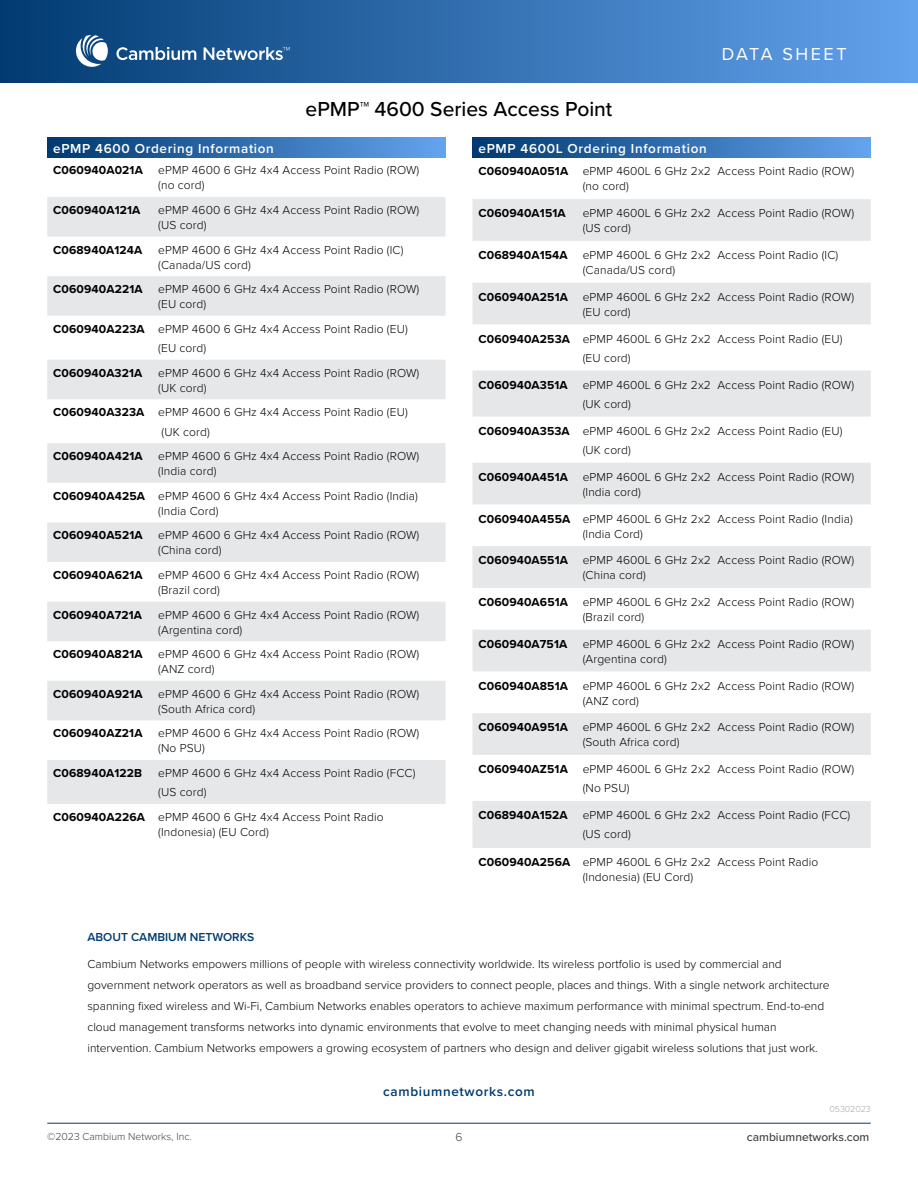
<style>
.page{position:relative;width:918px;height:1188px;background:#fff}
.page>*{position:absolute;margin:0;border:0;box-sizing:border-box;transform-origin:0 0}
.t1{font:500 21px "Proxima Nova";color:#000}
.t2{font:18px "Proxima Nova";letter-spacing:.14em;color:#fff}
.t3{font:600 13.5px "Proxima Nova";letter-spacing:.05em;color:#fff}
.t4{font:600 13.5px "Proxima Nova";letter-spacing:.05em;color:#003a70}
.tableText{font:300 12px/15px "Proxima Nova";letter-spacing:.01em;color:#000}
.tableText-2{font:700 12px "Proxima Nova";letter-spacing:.01em;color:#000}
.t5{font:600 12px "Proxima Nova";color:#003a70}
.t6{font:500 12px "Proxima Nova";color:#414042}
.t7{font:300 12px "Proxima Nova";color:#414042}
.t8{font:300 10.5px "Proxima Nova";color:#414042}
.t9{font:300 9px "Proxima Nova";letter-spacing:-.01em;color:#a7a9ac}
</style>
<div class="page">
<hr style="left:47px;top:1123px;width:824px;height:1px;background:#003a70">
<div style="left:0;top:0;width:918px;height:82px;background:linear-gradient(to right,#013b71,#63a2ec)"></div>
<svg style="left:116px;top:47px;width:224px;height:23px;background:#3c6ea1"></svg>
<svg style="left:66px;top:35px;width:42px;height:44px"></svg>
<div style="left:47px;top:137px;width:399px;height:20px;background:linear-gradient(to right,#00396f,#64a3ee)"></div>
<svg style="left:47px;top:197px;width:399px;height:607px;fill:#e6e7e8"></svg>
<div style="left:472px;top:137px;width:399px;height:20px;background:linear-gradient(to right,#00396f,#64a3ee)"></div>
<svg style="left:472px;top:199px;width:399px;height:305px;fill:#e6e7e8"></svg>
<svg style="left:472px;top:546px;width:399px;height:302px;fill:#e6e7e8"></svg>
<h1 class="t1" style="left:306px;top:94px;width:308px">ePMP™ 4600 Series Access Point</h1>
<h2 class="t2" style="left:722px;top:41px;width:126px">DATA SHEET</h2>
<p class="t3" style="left:53px;top:138px;width:222px">ePMP 4600 Ordering Information</p>
<p class="tableText-2" style="left:53px;top:161px;width:91px">C060940A021A</p>
<p class="tableText" style="left:158px;top:162px;width:263px">ePMP 4600 6 GHz 4x4 Access Point Radio (ROW) (no cord)</p>
<p class="tableText-2" style="left:53px;top:201px;width:89px">C060940A121A</p>
<p class="tableText" style="left:158px;top:202px;width:263px">ePMP 4600 6 GHz 4x4 Access Point Radio (ROW) (US cord)</p>
<p class="tableText-2" style="left:53px;top:241px;width:91px">C068940A124A</p>
<p class="tableText" style="left:158px;top:241px;width:247px">ePMP 4600 6 GHz 4x4 Access Point Radio (IC) (Canada/US cord)</p>
<p class="tableText-2" style="left:53px;top:280px;width:91px">C060940A221A</p>
<p class="tableText" style="left:158px;top:281px;width:263px">ePMP 4600 6 GHz 4x4 Access Point Radio (ROW) (EU cord)</p>
<p class="tableText-2" style="left:53px;top:320px;width:93px">C060940A223A</p>
<p class="tableText" style="left:158px;top:321px;width:251px">ePMP 4600 6 GHz 4x4 Access Point Radio (EU)</p>
<p class="tableText" style="left:158px;top:340px;width:49px">(EU cord)</p>
<p class="tableText-2" style="left:53px;top:364px;width:91px">C060940A321A</p>
<p class="tableText" style="left:158px;top:365px;width:263px">ePMP 4600 6 GHz 4x4 Access Point Radio (ROW) (UK cord)</p>
<p class="tableText-2" style="left:53px;top:403px;width:93px">C060940A323A</p>
<p class="tableText" style="left:158px;top:404px;width:251px">ePMP 4600 6 GHz 4x4 Access Point Radio (EU)</p>
<p class="tableText" style="left:162px;top:423px;width:50px">(UK cord)</p>
<p class="tableText-2" style="left:53px;top:447px;width:91px">C060940A421A</p>
<p class="tableText" style="left:158px;top:448px;width:263px">ePMP 4600 6 GHz 4x4 Access Point Radio (ROW) (India cord)</p>
<p class="tableText-2" style="left:53px;top:487px;width:93px">C060940A425A</p>
<p class="tableText" style="left:158px;top:488px;width:261px">ePMP 4600 6 GHz 4x4 Access Point Radio (India) (India Cord)</p>
<p class="tableText-2" style="left:53px;top:526px;width:91px">C060940A521A</p>
<p class="tableText" style="left:158px;top:527px;width:263px">ePMP 4600 6 GHz 4x4 Access Point Radio (ROW) (China cord)</p>
<p class="tableText-2" style="left:53px;top:566px;width:91px">C060940A621A</p>
<p class="tableText" style="left:158px;top:567px;width:263px">ePMP 4600 6 GHz 4x4 Access Point Radio (ROW) (Brazil cord)</p>
<p class="tableText-2" style="left:53px;top:606px;width:90px">C060940A721A</p>
<p class="tableText" style="left:158px;top:606px;width:263px">ePMP 4600 6 GHz 4x4 Access Point Radio (ROW) (Argentina cord)</p>
<p class="tableText-2" style="left:53px;top:645px;width:91px">C060940A821A</p>
<p class="tableText" style="left:158px;top:646px;width:263px">ePMP 4600 6 GHz 4x4 Access Point Radio (ROW) (ANZ cord)</p>
<p class="tableText-2" style="left:53px;top:685px;width:91px">C060940A921A</p>
<p class="tableText" style="left:158px;top:686px;width:263px">ePMP 4600 6 GHz 4x4 Access Point Radio (ROW) (South Africa cord)</p>
<p class="tableText-2" style="left:53px;top:724px;width:91px">C060940AZ21A</p>
<p class="tableText" style="left:158px;top:725px;width:263px">ePMP 4600 6 GHz 4x4 Access Point Radio (ROW) (No PSU)</p>
<p class="tableText-2" style="left:53px;top:764px;width:90px">C068940A122B</p>
<p class="tableText" style="left:158px;top:765px;width:259px">ePMP 4600 6 GHz 4x4 Access Point Radio (FCC)</p>
<p class="tableText" style="left:158px;top:784px;width:50px">(US cord)</p>
<p class="tableText-2" style="left:53px;top:808px;width:93px">C060940A226A</p>
<p class="tableText" style="left:158px;top:809px;width:227px">ePMP 4600 6 GHz 4x4 Access Point Radio (Indonesia) (EU Cord)</p>
<p class="t3" style="left:478px;top:138px;width:230px">ePMP 4600L Ordering Information</p>
<p class="tableText-2" style="left:478px;top:163px;width:91px">C060940A051A</p>
<p class="tableText" style="left:583px;top:163px;width:273px">ePMP 4600L 6 GHz 2x2 Access Point Radio (ROW) (no cord)</p>
<p class="tableText-2" style="left:478px;top:204px;width:89px">C060940A151A</p>
<p class="tableText" style="left:583px;top:205px;width:273px">ePMP 4600L 6 GHz 2x2 Access Point Radio (ROW) (US cord)</p>
<p class="tableText-2" style="left:478px;top:246px;width:91px">C068940A154A</p>
<p class="tableText" style="left:583px;top:247px;width:257px">ePMP 4600L 6 GHz 2x2 Access Point Radio (IC) (Canada/US cord)</p>
<p class="tableText-2" style="left:478px;top:288px;width:91px">C060940A251A</p>
<p class="tableText" style="left:583px;top:289px;width:273px">ePMP 4600L 6 GHz 2x2 Access Point Radio (ROW) (EU cord)</p>
<p class="tableText-2" style="left:478px;top:330px;width:93px">C060940A253A</p>
<p class="tableText" style="left:583px;top:330px;width:261px">ePMP 4600L 6 GHz 2x2 Access Point Radio (EU)</p>
<p class="tableText" style="left:583px;top:350px;width:49px">(EU cord)</p>
<p class="tableText-2" style="left:478px;top:376px;width:91px">C060940A351A</p>
<p class="tableText" style="left:583px;top:376px;width:273px">ePMP 4600L 6 GHz 2x2 Access Point Radio (ROW)</p>
<p class="tableText" style="left:583px;top:396px;width:50px">(UK cord)</p>
<p class="tableText-2" style="left:478px;top:422px;width:93px">C060940A353A</p>
<p class="tableText" style="left:583px;top:423px;width:261px">ePMP 4600L 6 GHz 2x2 Access Point Radio (EU)</p>
<p class="tableText" style="left:583px;top:442px;width:50px">(UK cord)</p>
<p class="tableText-2" style="left:478px;top:468px;width:91px">C060940A451A</p>
<p class="tableText" style="left:583px;top:469px;width:273px">ePMP 4600L 6 GHz 2x2 Access Point Radio (ROW) (India cord)</p>
<p class="tableText-2" style="left:478px;top:510px;width:93px">C060940A455A</p>
<p class="tableText" style="left:583px;top:510px;width:272px">ePMP 4600L 6 GHz 2x2 Access Point Radio (India) (India Cord)</p>
<p class="tableText-2" style="left:478px;top:551px;width:91px">C060940A551A</p>
<p class="tableText" style="left:583px;top:552px;width:273px">ePMP 4600L 6 GHz 2x2 Access Point Radio (ROW) (China cord)</p>
<p class="tableText-2" style="left:478px;top:593px;width:91px">C060940A651A</p>
<p class="tableText" style="left:583px;top:594px;width:273px">ePMP 4600L 6 GHz 2x2 Access Point Radio (ROW) (Brazil cord)</p>
<p class="tableText-2" style="left:478px;top:635px;width:90px">C060940A751A</p>
<p class="tableText" style="left:583px;top:636px;width:273px">ePMP 4600L 6 GHz 2x2 Access Point Radio (ROW) (Argentina cord)</p>
<p class="tableText-2" style="left:478px;top:677px;width:91px">C060940A851A</p>
<p class="tableText" style="left:583px;top:677px;width:273px">ePMP 4600L 6 GHz 2x2 Access Point Radio (ROW) (ANZ cord)</p>
<p class="tableText-2" style="left:478px;top:718px;width:91px">C060940A951A</p>
<p class="tableText" style="left:583px;top:719px;width:273px">ePMP 4600L 6 GHz 2x2 Access Point Radio (ROW) (South Africa cord)</p>
<p class="tableText-2" style="left:478px;top:760px;width:91px">C060940AZ51A</p>
<p class="tableText" style="left:583px;top:761px;width:273px">ePMP 4600L 6 GHz 2x2 Access Point Radio (ROW)</p>
<p class="tableText" style="left:583px;top:780px;width:48px">(No PSU)</p>
<p class="tableText-2" style="left:478px;top:806px;width:91px">C068940A152A</p>
<p class="tableText" style="left:583px;top:807px;width:269px">ePMP 4600L 6 GHz 2x2 Access Point Radio (FCC)</p>
<p class="tableText" style="left:583px;top:826px;width:50px">(US cord)</p>
<p class="tableText-2" style="left:478px;top:853px;width:93px">C060940A256A</p>
<p class="tableText" style="left:583px;top:854px;width:237px">ePMP 4600L 6 GHz 2x2 Access Point Radio (Indonesia) (EU Cord)</p>
<p class="t5" style="left:87px;top:928px;width:168px">ABOUT CAMBIUM NETWORKS</p>
<p class="tableText" style="left:87px;top:953px;width:744px;line-height:21px">Cambium Networks empowers millions of people with wireless connectivity worldwide. Its wireless portfolio is used by commercial and government network operators as well as broadband service providers to connect people, places and things. With a single network architecture spanning fixed wireless and Wi-Fi, Cambium Networks enables operators to achieve maximum performance with minimal spectrum. End-to-end cloud management transforms networks into dynamic environments that evolve to meet changing needs with minimal physical human intervention. Cambium Networks empowers a growing ecosystem of partners who design and deliver gigabit wireless solutions that just work.</p>
<p class="t4" style="left:383px;top:1082px;width:153px">cambiumnetworks.com</p>
<p class="t9" style="left:829px;top:1102px;width:43px">05302023</p>
<p class="t8" style="left:47px;top:1128px;width:146px">©2023 Cambium Networks, Inc.</p>
<p class="t7" style="left:455px;top:1128px;width:9px">6</p>
<p class="t6" style="left:747px;top:1128px;width:124px">cambiumnetworks.com</p>
</div>
